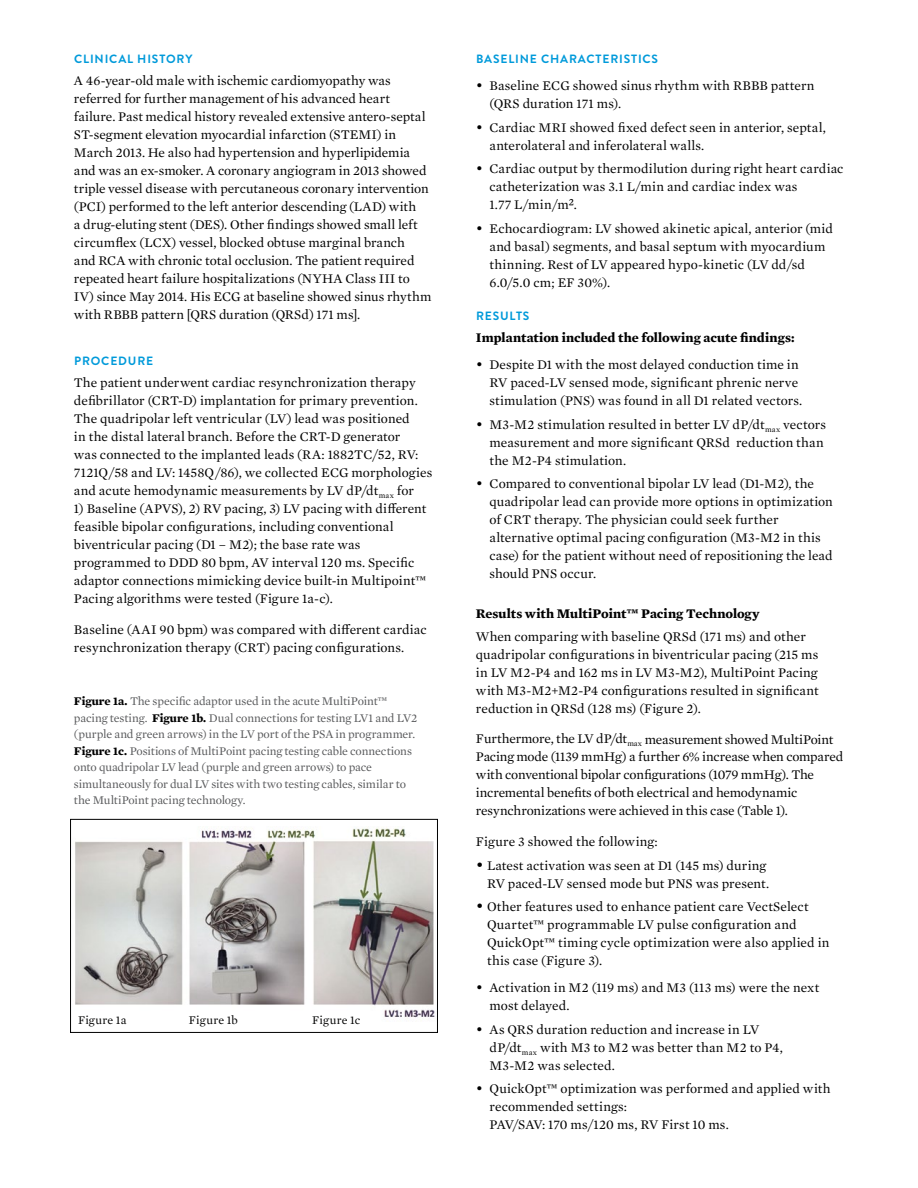
<style>
.page{position:relative;width:918px;height:1188px;background:#fff}
.page>*{position:absolute;margin:0;border:0;box-sizing:border-box;transform-origin:0 0}
.t1{font:13.5px/18px "Mercury Text G1";letter-spacing:.005em;color:#000}
.t2{font:13.5px/18px "Mercury Text G1";letter-spacing:-.015em;color:#000}
.t3{font:700 13.5px "Mercury Text G1";color:#000}
.t4{font:12px/16.5px "Mercury Text G1";letter-spacing:-.01em;color:#58595b}
.t5{font:700 12px "Brandon Grotesque";letter-spacing:.07em;color:#009ada}
.t6{font:12px "Mercury Text G1";letter-spacing:.015em;color:#000}
.s1{font-weight:700;color:#000}
.s2{font-size:15px}
.s3{font-size:16.5px}
</style>
<div class="page">
<img style="left:75px;top:828px;width:360px;height:190px">
<div style="left:70px;top:819px;width:368px;height:214px;border:1px solid #000"></div>
<p class="t5" style="left:74px;top:50px;width:120px">CLINICAL HISTORY</p>
<p class="t1" style="left:74px;top:71px;width:359px">A 46-year-old male with ischemic cardiomyopathy was referred for further management of his advanced heart failure. Past medical history revealed extensive antero-septal ST-segment elevation myocardial infarction (STEMI) in March 2013. He also had hypertension and hyperlipidemia and was an ex-smoker. A coronary angiogram in 2013 showed triple vessel disease with percutaneous coronary intervention (PCI) performed to the left anterior descending (LAD) with<br>a drug-eluting stent (DES). Other findings showed small left circumflex (LCX) vessel, blocked obtuse marginal branch<br>and RCA with chronic total occlusion. The patient required repeated heart failure hospitalizations (NYHA Class III to IV) since May 2014. His ECG at baseline showed sinus rhythm with RBBB pattern [QRS duration (QRSd) 171 ms].</p>
<p class="t5" style="left:74px;top:352px;width:81px">PROCEDURE</p>
<p class="t1" style="left:74px;top:373px;width:360px">The patient underwent cardiac resynchronization therapy defibrillator (CRT-D) implantation for primary prevention.<br>The quadripolar left ventricular (LV) lead was positioned<br>in the distal lateral branch. Before the CRT-D generator<br>was connected to the implanted leads (RA: 1882TC/52, RV:<br>7121Q/58 and LV: 1458Q/86), we collected ECG morphologies and acute hemodynamic measurements by LV dP/dt<sub>max</sub> for</p>
<p class="t1" style="left:74px;top:499px;width:354px">1) Baseline (APVS), 2) RV pacing, 3) LV pacing with different feasible bipolar configurations, including conventional biventricular pacing (D1 – M2); the base rate was programmed to DDD 80 bpm, AV interval 120 ms. Specific adaptor connections mimicking device built-in Multipoint™ Pacing algorithms were tested (Figure 1a-c).</p>
<p class="t1" style="left:74px;top:620px;width:354px">Baseline (AAI 90 bpm) was compared with different cardiac resynchronization therapy (CRT) pacing configurations.</p>
<p class="t4" style="left:74px;top:692px;width:345px"><span class="s1">Figure 1a.</span> The specific adaptor used in the acute MultiPoint™ pacing testing. <span class="s1">Figure 1b.</span> Dual connections for testing LV1 and LV2 (purple and green arrows) in the LV port of the PSA in programmer.<br><span class="s1">Figure 1c.</span> Positions of MultiPoint pacing testing cable connections onto quadripolar LV lead (purple and green arrows) to pace simultaneously for dual LV sites with two testing cables, similar to the MultiPoint pacing technology.</p>
<p class="t6" style="left:78px;top:1012px;width:50px">Figure 1a</p>
<p class="t6" style="left:189px;top:1012px;width:51px">Figure 1b</p>
<p class="t6" style="left:312px;top:1011px;width:50px">Figure 1c</p>
<p class="t5" style="left:476px;top:50px;width:184px">BASELINE CHARACTERISTICS</p>
<p class="t1" style="left:489px;top:76px;width:327px;text-indent:-14px"><span class="s2">•</span> Baseline ECG showed sinus rhythm with RBBB pattern (QRS duration 171 ms).</p>
<p class="t1" style="left:489px;top:118px;width:338px;text-indent:-14px"><span class="s2">•</span> Cardiac MRI showed fixed defect seen in anterior, septal, anterolateral and inferolateral walls.</p>
<p class="t1" style="left:489px;top:159px;width:356px;text-indent:-14px"><span class="s2">•</span> Cardiac output by thermodilution during right heart cardiac catheterization was 3.1 L/min and cardiac index was<br>1.77 L/min/m².</p>
<p class="t1" style="left:489px;top:218px;width:345px;text-indent:-14px"><span class="s2">•</span> Echocardiogram: LV showed akinetic apical, anterior (mid and basal) segments, and basal septum with myocardium thinning. Rest of LV appeared hypo-kinetic (LV dd/sd 6.0/5.0 cm; EF 30%).</p>
<p class="t5" style="left:476px;top:307px;width:55px">RESULTS</p>
<p class="t3" style="left:476px;top:327px;width:320px">Implantation included the following acute findings:</p>
<p class="t1" style="left:489px;top:355px;width:314px;text-indent:-14px"><span class="s2">•</span> Despite D1 with the most delayed conduction time in<br>RV paced-LV sensed mode, significant phrenic nerve stimulation (PNS) was found in all D1 related vectors.</p>
<p class="t1" style="left:489px;top:415px;width:338px;text-indent:-14px"><span class="s2">•</span> M3-M2 stimulation resulted in better LV dP/dt<sub>max</sub> vectors measurement and more significant QRSd reduction than the M2-P4 stimulation.</p>
<p class="t1" style="left:489px;top:474px;width:345px;text-indent:-14px"><span class="s2">•</span> Compared to conventional bipolar LV lead (D1-M2), the quadripolar lead can provide more options in optimization of CRT therapy. The physician could seek further alternative optimal pacing configuration (M3-M2 in this case) for the patient without need of repositioning the lead should PNS occur.</p>
<p class="t3" style="left:476px;top:604px;width:285px">Results with MultiPoint™ Pacing Technology</p>
<p class="t1" style="left:476px;top:627px;width:344px">When comparing with baseline QRSd (171 ms) and other quadripolar configurations in biventricular pacing (215 ms in LV M2-P4 and 162 ms in LV M3-M2), MultiPoint Pacing with M3-M2+M2-P4 configurations resulted in significant reduction in QRSd (128 ms) (Figure 2).</p>
<p class="t2" style="left:476px;top:729px;width:369px">Furthermore, the LV dP/dt<sub>max</sub> measurement showed MultiPoint Pacing mode (1139 mmHg) a further 6% increase when compared with conventional bipolar configurations (1079 mmHg). The incremental benefits of both electrical and hemodynamic resynchronizations were achieved in this case (Table 1).</p>
<p class="t1" style="left:476px;top:832px;width:183px">Figure 3 showed the following:</p>
<p class="t1" style="left:476px;top:856px;width:295px;text-align:right"><span class="s3">•</span> Latest activation was seen at D1 (145 ms) during<br>RV paced-LV sensed mode but PNS was present.</p>
<p class="t1" style="left:487px;top:896px;width:344px;text-indent:-11px"><span class="s3">•</span> Other features used to enhance patient care VectSelect Quartet™ programmable LV pulse configuration and QuickOpt™ timing cycle optimization were also applied in this case (Figure 3).</p>
<p class="t1" style="left:489px;top:978px;width:331px;text-indent:-14px"><span class="s2">•</span> Activation in M2 (119 ms) and M3 (113 ms) were the next most delayed.</p>
<p class="t1" style="left:489px;top:1019px;width:295px;text-indent:-14px"><span class="s2">•</span> As QRS duration reduction and increase in LV dP/dt<sub>max</sub> with M3 to M2 was better than M2 to P4,<br>M3-M2 was selected.</p>
<p class="t1" style="left:489px;top:1079px;width:343px;text-indent:-14px"><span class="s2">•</span> QuickOpt™ optimization was performed and applied with recommended settings:<br>PAV/SAV: 170 ms/120 ms, RV First 10 ms.</p>
</div>
